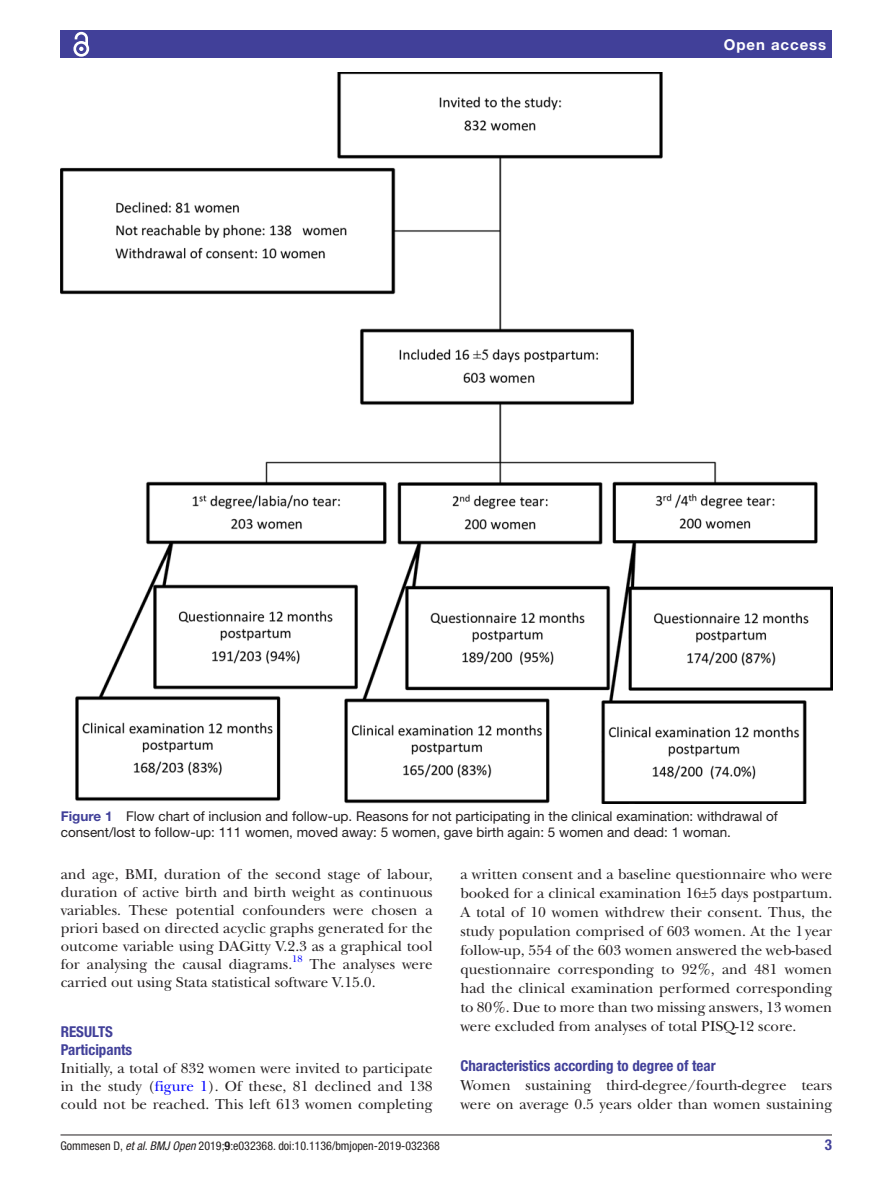
<style>
.page{position:relative;width:893px;height:1191px;background:#fff}
.page>*{position:absolute;margin:0;border:0;box-sizing:border-box;transform-origin:0 0}
.t1{font:15px/19px "New Baskerville";color:#231f20;text-align:justify}
.t2{font:700 condensed 15px/18px "Helvetica Neue LT Std";color:#414099}
.t3{font:700 15px "Helvetica Neue LT Std";letter-spacing:.065em;color:#fff}
.t4{font:13.5px/16.2px "Helvetica Neue LT Std";color:#231f20}
.t5{font:condensed 12px "Helvetica Neue LT Std";color:#231f20}
.t6{font:9.9px "New Baskerville";color:#00f}
.s1{font-weight:700;color:#414099}
.s2{color:#00f}
.s3{font-style:italic}
.s4{font-weight:700}
</style>
<div class="page">
<hr style="left:61px;top:1134px;width:771px;height:1px;background:#231f20">
<div style="left:61px;top:31px;width:771px;height:27px;background:#414099"></div>
<svg style="left:73px;top:31px;width:17px;height:26px"></svg>
<img style="left:61px;top:73px;width:771px;height:730px">
<p class="t3" style="left:724px;top:35px;width:104px">Open access</p>
<p class="t4" style="left:61px;top:808px;width:719px"><span class="s1">Figure 1</span> Flow chart of inclusion and follow-up. Reasons for not participating in the clinical examination: withdrawal of consent/lost to follow-up: 111 women, moved away: 5 women, gave birth again: 5 women and dead: 1 woman.</p>
<p class="t1" style="left:61px;top:865px;width:373px;line-height:18px">and age, BMI, duration of the second stage of labour, duration of active birth and birth weight as continuous variables. These potential confounders were chosen a priori based on directed acyclic graphs generated for the outcome variable using DAGitty V.2.3 as a graphical tool for analysing the causal diagrams.</p>
<p class="t1" style="left:460px;top:864px;width:373px">a written consent and a baseline questionnaire who were booked for a clinical examination 16±5 days postpartum.<br>A total of 10 women withdrew their consent. Thus, the study population comprised of 603 women. At the 1year follow-up, 554 of the 603 women answered the web-based questionnaire corresponding to 92%, and 481 women had the clinical examination performed corresponding to 80%. Due to more than two missing answers, 13 women were excluded from analyses of total PISQ-12 score.</p>
<p class="t2" style="left:460px;top:1056px;width:257px">Characteristics according to degree of tear</p>
<p class="t1" style="left:460px;top:1075px;width:373px">Women sustaining third-degree/fourth-degree tears were on average 0.5 years older than women sustaining</p>
<p class="t6" style="left:292px;top:953px;width:12px">18</p>
<p class="t1" style="left:61px;top:955px;width:373px;line-height:18px;text-indent:249px">The analyses were carried out using Stata statistical software V.15.0.</p>
<p class="t2" style="left:61px;top:1022px;width:73px">Results<br>Participants</p>
<p class="t1" style="left:61px;top:1059px;width:373px;line-height:18px">Initially, a total of 832 women were invited to participate in the study (<span class="s2">figure 1</span>). Of these, 81 declined and 138 could not be reached. This left 613 women completing</p>
<p class="t5" style="left:61px;top:1138px;width:381px">Gommesen D, <span class="s3">et al</span>. <span class="s3">BMJ Open</span> 2019;<span class="s4">9</span>:e032368. doi:10.1136/bmjopen-2019-032368</p>
<p class="t2" style="left:825px;top:1135px;width:9px">3</p>
</div>
